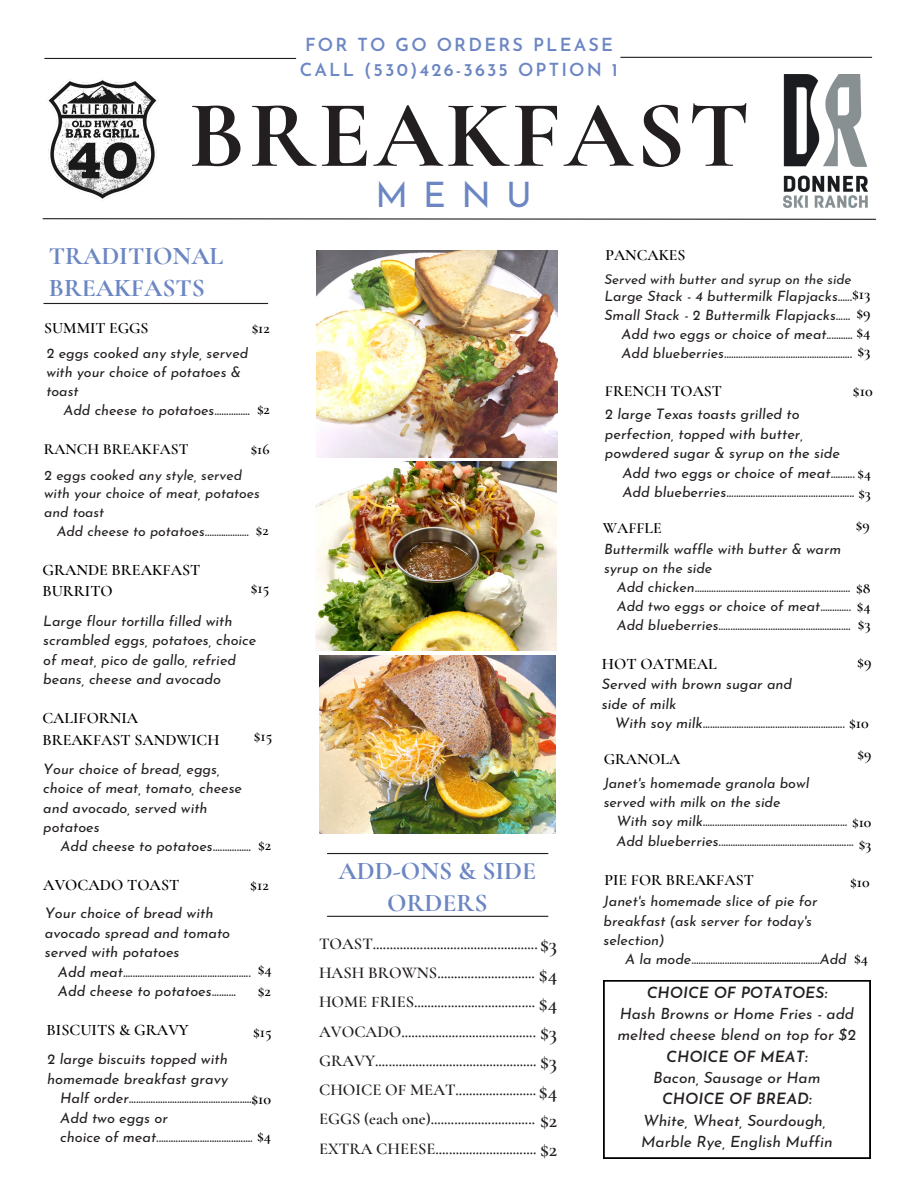
<style>
.page{position:relative;width:918px;height:1188px;background:#fff}
.page>*{position:absolute;margin:0;border:0;box-sizing:border-box;transform-origin:0 0}
.t1{font:700 96px "Cormorant Garamond";letter-spacing:.03em;color:#231f20}
.t2{font:35.25px "Josefin Sans";color:#6b86c3}
.t3{font:700 25.5px/31.5px "Cormorant Garamond";color:#6b86c3}
.t4{font:600 21px "Cormorant Garamond";color:#231f20}
.t5{font:600 18px "Josefin Sans";letter-spacing:.12em;color:#6b86c3}
.t6{font:600 16.5px "Cormorant Garamond";color:#231f20}
.t7{font:600 16.05px "Cormorant Garamond";color:#000}
.t8{font:600 15.9px/21.6px "Cormorant Garamond";color:#000}
.t9{font:600 15.75px "Cormorant Garamond";color:#000}
.t10{font:italic 15.45px/21.3px "Josefin Sans";color:#231f20}
.t11{font:italic 600 15.45px "Josefin Sans";color:#231f20}
.t12{font:600 15.45px "Cormorant Garamond";color:#000}
.t13{font:italic 14.55px/19.5px "Josefin Sans";color:#231f20}
.t14{font:italic 14.4px/19.4px "Josefin Sans";color:#231f20}
.t15{font:italic 14.25px/19.2px "Josefin Sans";color:#231f20}
.t16{font:italic 13.95px/18.8px "Josefin Sans";color:#231f20}
.t17{font:italic 13.5px "Josefin Sans";color:#231f20}
.s1{font-family:"Cormorant Garamond";font-weight:600;font-style:normal;font-size:16.05px;color:#000}
.s2{font-family:"Cormorant Garamond";font-weight:600;font-style:normal;font-size:15.3px;color:#000}
.s3{font-family:"Cormorant Garamond";font-weight:600;font-style:normal;font-size:15.75px;color:#000}
</style>
<div class="page">
<hr style="left:45px;top:58px;width:251px;height:1px;background:#231f20">
<svg style="left:42px;top:218px;width:834px;height:2px"></svg>
<hr style="left:44px;top:303px;width:224px;height:1px;background:#231f20">
<img style="left:316px;top:462px;width:240px;height:189px">
<img style="left:48px;top:79px;width:110px;height:122px">
<svg style="left:604px;top:981px;width:266px;height:177px"></svg>
<hr style="left:327px;top:916px;width:221px;height:1px;background:#231f20">
<hr style="left:327px;top:853px;width:221px;height:1px;background:#231f20">
<img style="left:316px;top:250px;width:241px;height:207px">
<hr style="left:621px;top:57px;width:251px;height:1px;background:#231f20">
<img style="left:319px;top:656px;width:236px;height:178px">
<img style="left:784px;top:75px;width:84px;height:132px">
<p class="t5" style="left:305px;top:38px;width:309px">FOR TO GO ORDERS PLEASE</p>
<p class="t5" style="left:300px;top:63px;width:320px">CALL (530)426-3635 OPTION 1</p>
<p class="t1" style="left:188px;top:77px;width:563px">BREAKFAST</p>
<p class="t3" style="left:49px;top:240px;width:176px">TRADITIONAL<br>BREAKFASTS</p>
<p class="t9" style="left:44px;top:318px;width:106px">SUMMIT EGGS</p>
<p class="t9" style="left:252px;top:318px;width:20px">$12</p>
<p class="t15" style="left:46px;top:345px;width:203px">2 eggs cooked any style, served with your choice of potatoes &amp; toast</p>
<p class="t15" style="left:63px;top:402px;width:188px">Add cheese to potatoes...............</p>
<p class="t9" style="left:257px;top:400px;width:14px">$2</p>
<p class="t12" style="left:44px;top:439px;width:146px">RANCH BREAKFAST</p>
<p class="t12" style="left:251px;top:439px;width:20px">$16</p>
<p class="t16" style="left:44px;top:467px;width:217px">2 eggs cooked any style, served with your choice of meat, potatoes and toast</p>
<p class="t16" style="left:57px;top:523px;width:194px">Add cheese to potatoes...................</p>
<p class="t12" style="left:256px;top:521px;width:14px">$2</p>
<p class="t8" style="left:42px;top:559px;width:159px">GRANDE BREAKFAST<br>BURRITO</p>
<p class="t8" style="left:251px;top:577px;width:20px">$15</p>
<p class="t14" style="left:43px;top:613px;width:215px">Large flour tortilla filled with scrambled eggs, potatoes, choice of meat, pico de gallo, refried beans, cheese and avocado</p>
<p class="t8" style="left:42px;top:707px;width:179px">CALIFORNIA<br>BREAKFAST SANDWICH</p>
<p class="t14" style="left:43px;top:761px;width:200px">Your choice of bread, eggs, choice of meat, tomato, cheese and avocado, served with potatoes</p>
<p class="t14" style="left:61px;top:838px;width:192px">Add cheese to potatoes................</p>
<p class="t8" style="left:254px;top:725px;width:20px">$15</p>
<p class="t8" style="left:258px;top:834px;width:15px">$2</p>
<p class="t7" style="left:43px;top:875px;width:138px">AVOCADO TOAST</p>
<p class="t7" style="left:250px;top:875px;width:20px">$12</p>
<p class="t13" style="left:45px;top:905px;width:187px">Your choice of bread with avocado spread and tomato served with potatoes</p>
<p class="t13" style="left:58px;top:963px;width:194px">Add meat.....................................................</p>
<p class="t13" style="left:58px;top:983px;width:180px">Add cheese to potatoes..........</p>
<p class="t7" style="left:258px;top:960px;width:15px">$4</p>
<p class="t7" style="left:258px;top:981px;width:15px">$2</p>
<p class="t7" style="left:47px;top:1020px;width:144px">BISCUITS &amp; GRAVY</p>
<p class="t7" style="left:253px;top:1022px;width:20px">$15</p>
<p class="t13" style="left:47px;top:1051px;width:182px">2 large biscuits topped with homemade breakfast gravy</p>
<p class="t13" style="left:60px;top:1090px;width:195px">Half order....................................................</p>
<p class="t13" style="left:60px;top:1109px;width:109px">Add two eggs or</p>
<p class="t7" style="left:252px;top:1090px;width:21px">$10</p>
<p class="t13" style="left:60px;top:1129px;width:213px">choice of meat........................................ <span class="s1">$4</span></p>
<p class="t2" style="left:375px;top:181px;width:158px">MENU</p>
<p class="t3" style="left:339px;top:855px;width:199px;text-align:center">ADD-ONS &amp; SIDE<br>ORDERS</p>
<p class="t6" style="left:319px;top:934px;width:220px">TOAST.................................................</p>
<p class="t6" style="left:319px;top:963px;width:217px">HASH BROWNS.............................</p>
<p class="t6" style="left:319px;top:992px;width:218px">HOME FRIES....................................</p>
<p class="t6" style="left:319px;top:1021px;width:218px">AVOCADO........................................</p>
<p class="t6" style="left:319px;top:1051px;width:219px">GRAVY................................................</p>
<p class="t6" style="left:319px;top:1080px;width:219px">CHOICE OF MEAT........................</p>
<p class="t6" style="left:319px;top:1109px;width:217px">EGGS (each one)...............................</p>
<p class="t6" style="left:319px;top:1138px;width:219px">EXTRA CHEESE..............................</p>
<p class="t4" style="left:540px;top:932px;width:19px">$3</p>
<p class="t4" style="left:539px;top:961px;width:20px">$4</p>
<p class="t4" style="left:539px;top:991px;width:20px">$4</p>
<p class="t4" style="left:540px;top:1020px;width:19px">$3</p>
<p class="t4" style="left:540px;top:1049px;width:19px">$3</p>
<p class="t4" style="left:539px;top:1078px;width:20px">$4</p>
<p class="t4" style="left:540px;top:1108px;width:19px">$2</p>
<p class="t4" style="left:540px;top:1137px;width:19px">$2</p>
<p class="t9" style="left:605px;top:245px;width:82px">PANCAKES</p>
<p class="t17" style="left:605px;top:274px;width:249px">Served with butter and syrup on the side</p>
<p class="t15" style="left:605px;top:288px;width:249px">Large Stack - 4 buttermilk Flapjacks......</p>
<p class="t15" style="left:605px;top:307px;width:247px">Small Stack - 2 Buttermilk Flapjacks......</p>
<p class="t15" style="left:622px;top:326px;width:233px">Add two eggs or choice of meat...........</p>
<p class="t15" style="left:622px;top:345px;width:232px">Add blueberries......................................................</p>
<p class="t7" style="left:852px;top:284px;width:20px">$13</p>
<p class="t7" style="left:856px;top:303px;width:16px">$9</p>
<p class="t7" style="left:857px;top:322px;width:15px">$4</p>
<p class="t7" style="left:858px;top:341px;width:14px">$3</p>
<p class="t7" style="left:853px;top:381px;width:21px">$10</p>
<p class="t9" style="left:605px;top:381px;width:119px">FRENCH TOAST</p>
<p class="t13" style="left:605px;top:406px;width:236px">2 large Texas toasts grilled to perfection, topped with butter, powdered sugar &amp; syrup on the side</p>
<p class="t13" style="left:622px;top:464px;width:250px">Add two eggs or choice of meat.......... <span class="s2">$4</span></p>
<p class="t13" style="left:622px;top:484px;width:250px">Add blueberries..................................................... <span class="s2">$3</span></p>
<p class="t9" style="left:603px;top:518px;width:60px">WAFFLE</p>
<p class="t15" style="left:604px;top:541px;width:239px">Buttermilk waffle with butter &amp; warm syrup on the side</p>
<p class="t9" style="left:856px;top:516px;width:15px">$9</p>
<p class="t15" style="left:617px;top:579px;width:255px">Add chicken.................................................................. <span class="s3">$8</span></p>
<p class="t15" style="left:617px;top:598px;width:255px">Add two eggs or choice of meat............. <span class="s3">$4</span></p>
<p class="t9" style="left:858px;top:614px;width:14px">$3</p>
<p class="t7" style="left:602px;top:654px;width:116px">HOT OATMEAL</p>
<p class="t7" style="left:857px;top:652px;width:16px">$9</p>
<p class="t13" style="left:602px;top:676px;width:192px">Served with brown sugar and</p>
<p class="t13" style="left:602px;top:696px;width:76px">side of milk</p>
<p class="t15" style="left:617px;top:617px;width:235px">Add blueberries........................................................</p>
<p class="t13" style="left:615px;top:715px;width:255px">With soy milk........................................................... <span class="s1">$10</span></p>
<p class="t9" style="left:858px;top:745px;width:15px">$9</p>
<p class="t9" style="left:604px;top:750px;width:78px">GRANOLA</p>
<p class="t15" style="left:604px;top:775px;width:207px">Janet's homemade granola bowl served with milk on the side</p>
<p class="t15" style="left:616px;top:832px;width:238px">Add blueberries.........................................................</p>
<p class="t15" style="left:616px;top:813px;width:256px">With soy milk............................................................. <span class="s3">$10</span></p>
<p class="t9" style="left:859px;top:834px;width:14px">$3</p>
<p class="t8" style="left:604px;top:869px;width:151px">PIE FOR BREAKFAST</p>
<p class="t8" style="left:850px;top:871px;width:21px">$10</p>
<p class="t15" style="left:604px;top:893px;width:215px">Janet's homemade slice of pie for breakfast (ask server for today's selection)</p>
<p class="t15" style="left:625px;top:951px;width:223px">A la mode......................................................Add</p>
<p class="t8" style="left:854px;top:947px;width:15px">$4</p>
<p class="t11" style="left:647px;top:986px;width:182px">CHOICE OF POTATOES:</p>
<p class="t10" style="left:618px;top:1004px;width:240px">Hash Browns or Home Fries - add melted cheese blend on top for $2</p>
<p class="t11" style="left:666px;top:1050px;width:143px">CHOICE OF MEAT:</p>
<p class="t10" style="left:653px;top:1069px;width:169px">Bacon, Sausage or Ham</p>
<p class="t11" style="left:662px;top:1093px;width:151px">CHOICE OF BREAD:</p>
<p class="t10" style="left:643px;top:1111px;width:184px">White, Wheat, Sourdough,</p>
<p class="t10" style="left:641px;top:1133px;width:193px">Marble Rye, English Muffin</p>
</div>
